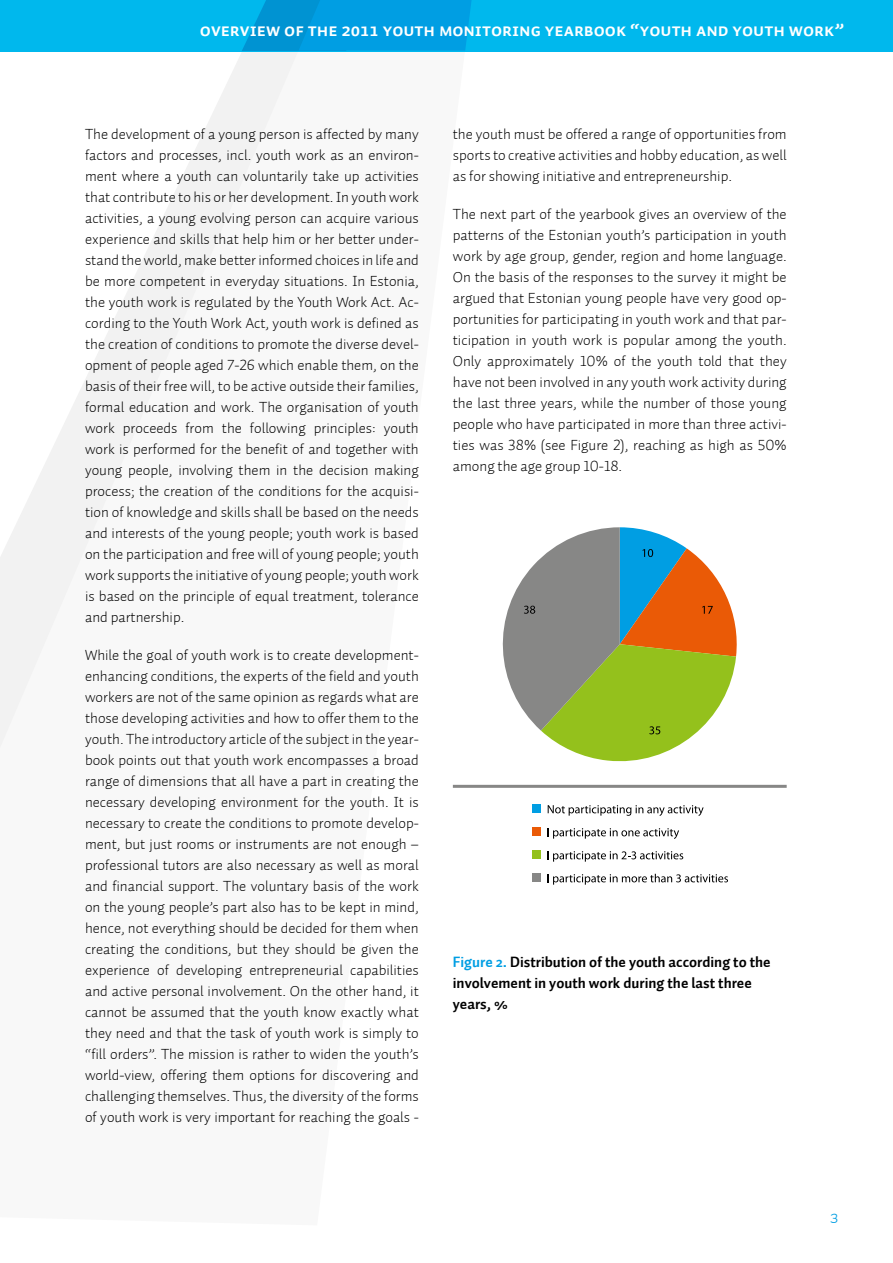
<style>
.page{position:relative;width:893px;height:1263px;background:#fff}
.page>*{position:absolute;margin:0;border:0;box-sizing:border-box;transform-origin:0 0}
.t1{font:18px "Auto 1 Bold Sm Cp";color:#fff}
.t2{font:18px "Auto 1 Light Sm Cp";color:#009ee3}
.t3{font:15px/21px "Auto 1 Light LF";color:#000;text-align:justify}
.t4{font:700 15px/21px "Auto 1";color:#000}
.s1{color:#009ee3}
</style>
<div class="page">
<svg style="left:0;top:51px;width:471px;height:737px"></svg>
<div style="left:0;top:0;width:893px;height:51px;background:#00b8ed"></div>
<svg style="left:242px;top:0;width:230px;height:51px;background:#009ddf"></svg>
<hr style="left:453px;top:785px;width:334px;height:3px;background:#878786">
<div style="left:532px;top:804px;width:9px;height:9px;background:#009ee3"></div>
<svg style="left:548px;top:805px;width:156px;height:11px"></svg>
<div style="left:532px;top:827px;width:9px;height:9px;background:#ea5a06"></div>
<svg style="left:548px;top:828px;width:131px;height:11px"></svg>
<div style="left:532px;top:850px;width:9px;height:9px;background:#94c11c"></div>
<svg style="left:548px;top:851px;width:135px;height:11px"></svg>
<div style="left:532px;top:873px;width:9px;height:9px;background:#878786"></div>
<svg style="left:548px;top:874px;width:180px;height:11px"></svg>
<svg style="left:502px;top:527px;width:235px;height:235px"></svg>
<p class="t1" style="left:200px;top:20px;width:646px">Overview of the 2011 Youth monitoring yearbook “Youth and youth work”</p>
<p class="t3" style="left:85px;top:124px;width:335px">The development of a young person is affected by many factors and processes, incl. youth work as an environ&shy;ment where a youth can voluntarily take up activities that contribute to his or her development. In youth work activities, a young evolving person can acquire various experience and skills that help him or her better under&shy;stand the world, make better informed choices in life and be more competent in everyday situations. In Estonia, the youth work is regulated by the Youth Work Act. Ac&shy;cording to the Youth Work Act, youth work is defined as the creation of conditions to promote the diverse devel&shy;opment of people aged 7-26 which enable them, on the basis of their free will, to be active outside their families, formal education and work. The organisation of youth work proceeds from the following principles: youth work is performed for the benefit of and together with young people, involving them in the decision making process; the creation of the conditions for the acquisi&shy;tion of knowledge and skills shall be based on the needs and interests of the young people; youth work is based on the participation and free will of young people; youth work supports the initiative of young people; youth work is based on the principle of equal treatment, tolerance and partnership.</p>
<p class="t3" style="left:85px;top:645px;width:335px">While the goal of youth work is to create development&shy;enhancing conditions, the experts of the field and youth workers are not of the same opinion as regards what are those developing activities and how to offer them to the youth. The introductory article of the subject in the year&shy;book points out that youth work encompasses a broad range of dimensions that all have a part in creating the necessary developing environment for the youth. It is necessary to create the conditions to promote develop&shy;ment, but just rooms or instruments are not enough – professional tutors are also necessary as well as moral and financial support. The voluntary basis of the work on the young people’s part also has to be kept in mind, hence, not everything should be decided for them when creating the conditions, but they should be given the experience of developing entrepreneurial capabilities and active personal involvement. On the other hand, it cannot be assumed that the youth know exactly what they need and that the task of youth work is simply to “fill orders”. The mission is rather to widen the youth’s world-view, offering them options for discovering and challenging themselves. Thus, the diversity of the forms of youth work is very important for reaching the goals -</p>
<p class="t3" style="left:453px;top:124px;width:335px">the youth must be offered a range of opportunities from sports to creative activities and hobby education, as well as for showing initiative and entrepreneurship.</p>
<p class="t3" style="left:453px;top:204px;width:335px">The next part of the yearbook gives an overview of the patterns of the Estonian youth’s participation in youth work by age group, gender, region and home language.<br>On the basis of the responses to the survey it might be argued that Estonian young people have very good op&shy;portunities for participating in youth work and that par&shy;ticipation in youth work is popular among the youth.<br>Only approximately 10% of the youth told that they have not been involved in any youth work activity during the last three years, while the number of those young people who have participated in more than three activi&shy;ties was 38% (see Figure 2), reaching as high as 50% among the age group 10-18.</p>
<p class="t4" style="left:453px;top:952px;width:319px"><span class="s1">Figure 2.</span> Distribution of the youth according to the involvement in youth work during the last three years, %</p>
<p class="t2" style="left:830px;top:1206px;width:11px">3</p>
</div>
